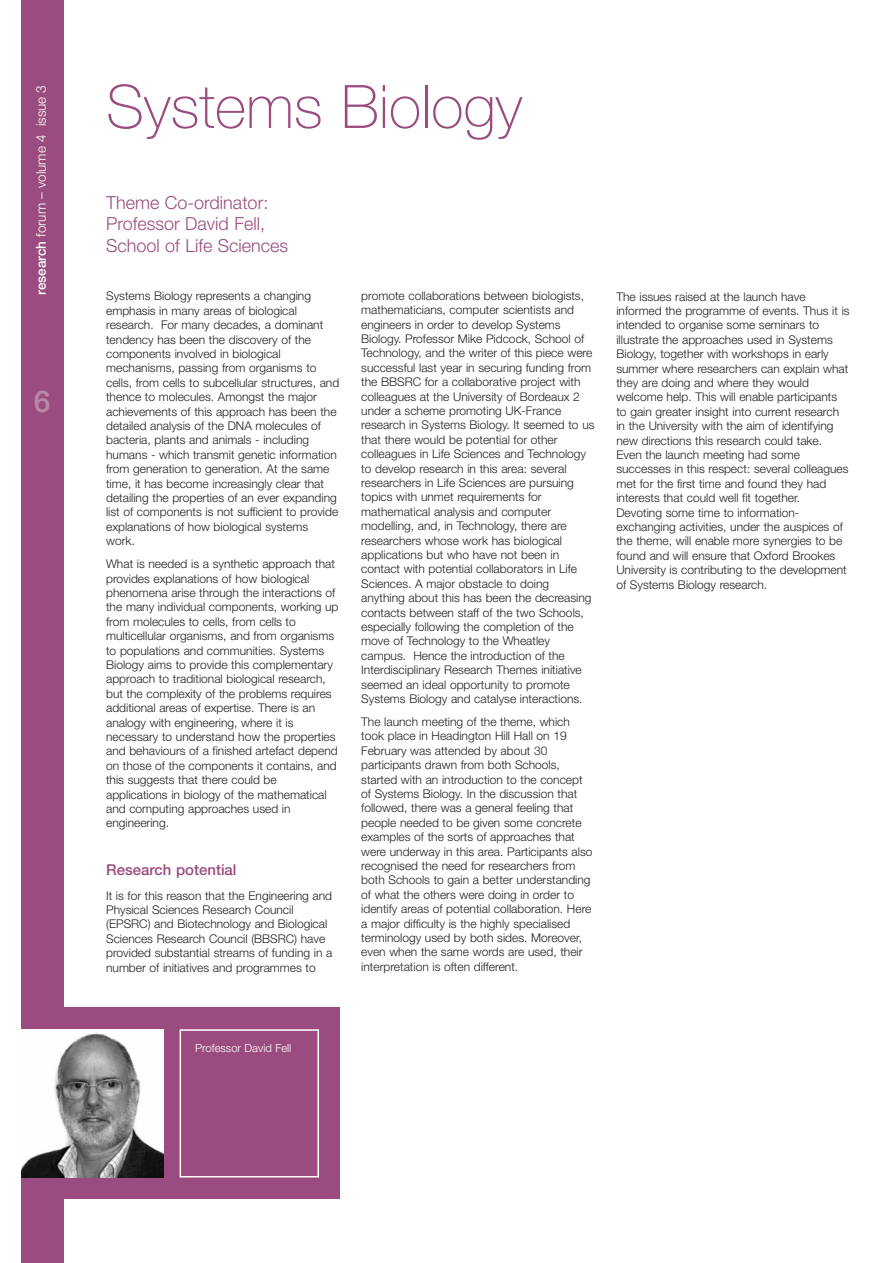
<style>
.page{position:relative;width:893px;height:1263px;background:#fff}
.page>*{position:absolute;margin:0;border:0;box-sizing:border-box;transform-origin:0 0}
.t1{font:100 60px "Helvetica Neue";color:#9a4c80}
.t2{font:500 30px "Helvetica Neue";color:#ba88a9}
.t3{font:300 18px/21.6px "Helvetica Neue";color:#9a4c80}
.t4{font:500 15px "Helvetica Neue";color:#9a4c80}
.t5{font:300 13.5px "Helvetica Neue";color:#fff}
.t6{font:300 12px/14.4px "Helvetica Neue";color:#231f20}
.t7{font:300 11.25px "Helvetica Neue";color:#fff}
.s1{font-weight:500}
</style>
<div class="page">
<div style="left:21px;top:0;width:43px;height:1263px;background:#9a4c80"></div>
<div style="left:21px;top:1008px;width:319px;height:191px;background:#9a4c80"></div>
<div style="left:180px;top:1029px;width:139px;height:149px;border:2px solid #fff"></div>
<img style="left:21px;top:1029px;width:143px;height:149px">
<p class="t5" style="left:36px;top:295px;width:211px;rotate:-90deg"><span class="s1">research</span> forum – volume 4 issue 3</p>
<h2 class="t2" style="left:34px;top:390px;width:18px">6</h2>
<h1 class="t1" style="left:106px;top:85px;width:418px">Systems Biology</h1>
<h3 class="t3" style="left:106px;top:193px;width:184px">Theme Co-ordinator:<br>Professor David Fell,<br>School of Life Sciences</h3>
<p class="t6" style="left:106px;top:290px;width:235px">Systems Biology represents a changing emphasis in many areas of biological research. For many decades, a dominant tendency has been the discovery of the components involved in biological mechanisms, passing from organisms to cells, from cells to subcellular structures, and thence to molecules. Amongst the major achievements of this approach has been the detailed analysis of the DNA molecules of bacteria, plants and animals - including humans - which transmit genetic information from generation to generation. At the same time, it has become increasingly clear that detailing the properties of an ever expanding list of components is not sufficient to provide explanations of how biological systems work.</p>
<p class="t6" style="left:106px;top:558px;width:234px">What is needed is a synthetic approach that provides explanations of how biological phenomena arise through the interactions of the many individual components, working up from molecules to cells, from cells to multicellular organisms, and from organisms to populations and communities. Systems Biology aims to provide this complementary approach to traditional biological research, but the complexity of the problems requires additional areas of expertise. There is an analogy with engineering, where it is necessary to understand how the properties and behaviours of a finished artefact depend on those of the components it contains, and this suggests that there could be applications in biology of the mathematical and computing approaches used in engineering.</p>
<p class="t4" style="left:106px;top:865px;width:132px">Research potential</p>
<p class="t6" style="left:106px;top:889px;width:228px">It is for this reason that the Engineering and Physical Sciences Research Council (EPSRC) and Biotechnology and Biological Sciences Research Council (BBSRC) have provided substantial streams of funding in a number of initiatives and programmes to</p>
<p class="t6" style="left:361px;top:290px;width:235px">promote collaborations between biologists, mathematicians, computer scientists and engineers in order to develop Systems Biology. Professor Mike Pidcock, School of Technology, and the writer of this piece were successful last year in securing funding from the BBSRC for a collaborative project with colleagues at the University of Bordeaux 2 under a scheme promoting UK-France research in Systems Biology. It seemed to us that there would be potential for other colleagues in Life Sciences and Technology to develop research in this area: several researchers in Life Sciences are pursuing topics with unmet requirements for mathematical analysis and computer modelling, and, in Technology, there are researchers whose work has biological applications but who have not been in contact with potential collaborators in Life Sciences. A major obstacle to doing anything about this has been the decreasing contacts between staff of the two Schools, especially following the completion of the move of Technology to the Wheatley campus. Hence the introduction of the Interdisciplinary Research Themes initiative seemed an ideal opportunity to promote Systems Biology and catalyse interactions.</p>
<p class="t6" style="left:361px;top:716px;width:233px">The launch meeting of the theme, which took place in Headington Hill Hall on 19<br>February was attended by about 30 participants drawn from both Schools, started with an introduction to the concept of Systems Biology. In the discussion that followed, there was a general feeling that people needed to be given some concrete examples of the sorts of approaches that were underway in this area. Participants also recognised the need for researchers from both Schools to gain a better understanding of what the others were doing in order to identify areas of potential collaboration. Here a major difficulty is the highly specialised terminology used by both sides. Moreover, even when the same words are used, their interpretation is often different.</p>
<p class="t6" style="left:616px;top:290px;width:235px">The issues raised at the launch have informed the programme of events. Thus it is intended to organise some seminars to illustrate the approaches used in Systems Biology, together with workshops in early summer where researchers can explain what they are doing and where they would welcome help. This will enable participants to gain greater insight into current research in the University with the aim of identifying new directions this research could take.<br>Even the launch meeting had some successes in this respect: several colleagues met for the first time and found they had interests that could well fit together.<br>Devoting some time to information&shy;exchanging activities, under the auspices of the theme, will enable more synergies to be found and will ensure that Oxford Brookes University is contributing to the development of Systems Biology research.</p>
<p class="t7" style="left:195px;top:1044px;width:98px">Professor David Fell</p>
</div>
